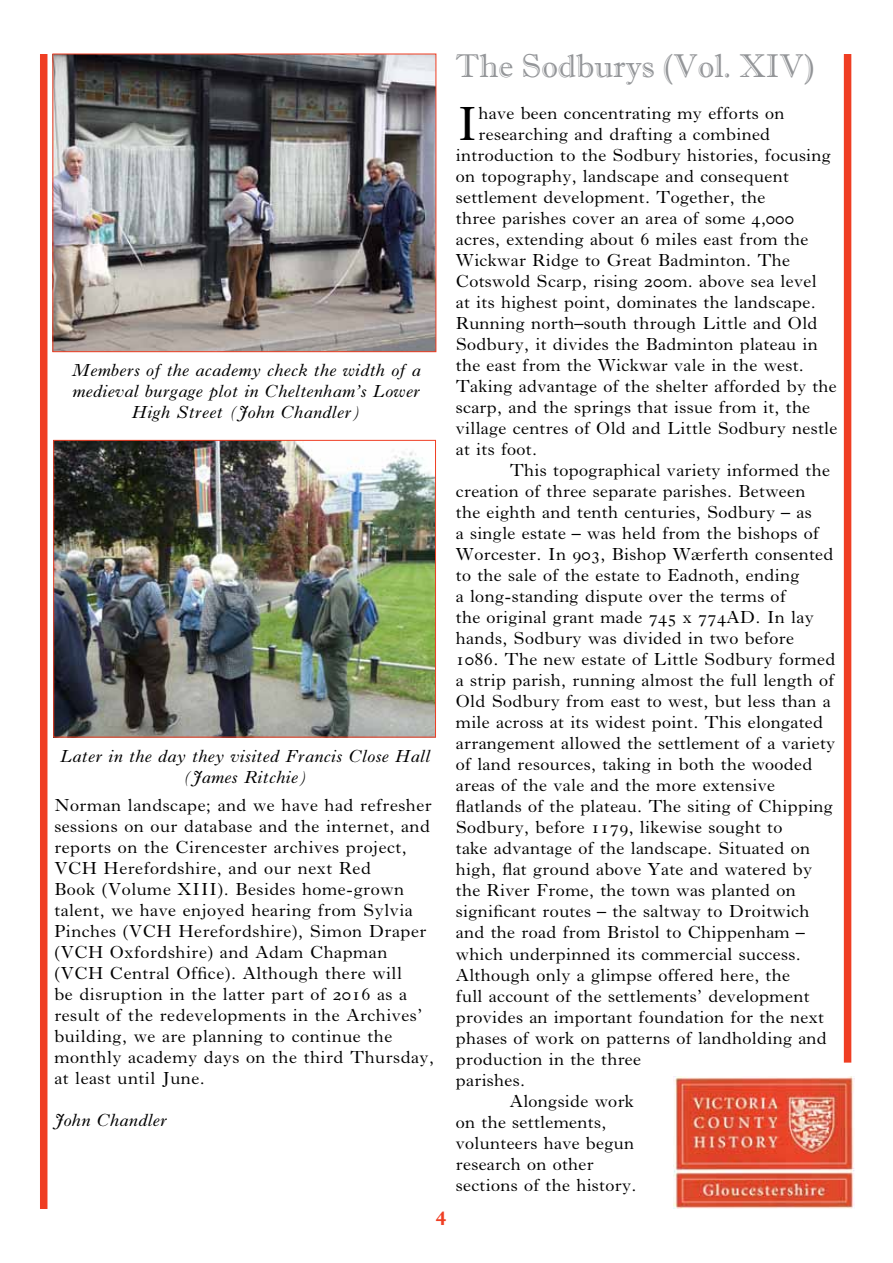
<style>
.page{position:relative;width:893px;height:1263px;background:#fff}
.page>*{position:absolute;margin:0;border:0;box-sizing:border-box;transform-origin:0 0}
.t1{font:49.5px "Imprint";color:#000}
.t2{font:33px "Imprint MT Shadow";color:#939598}
.t3{font:700 21px "Imprint";color:#ef3e23}
.t4{font:18px/21px "Imprint";color:#000}
.t5{font:italic 18px/21px "Imprint";color:#000;text-align:center}
</style>
<div class="page">
<img style="left:673px;top:1076px;width:181px;height:133px">
<div style="left:844px;top:54px;width:7px;height:1008px;background:#ef3e23"></div>
<div style="left:40px;top:54px;width:7px;height:1155px;background:#ef3e23"></div>
<img style="left:55px;top:56px;width:379px;height:294px">
<div style="left:53px;top:54px;width:383px;height:298px;border:1px solid #ef3e23"></div>
<img style="left:56px;top:442px;width:378px;height:293px">
<div style="left:54px;top:440px;width:382px;height:297px;border:1px solid #ef3e23"></div>
<p class="t5" style="left:72px;top:359px;width:351px">Members of the academy check the width of a medieval burgage plot in Cheltenham’s Lower<br>High Street (John Chandler)</p>
<p class="t5" style="left:60px;top:745px;width:372px">Later in the day they visited Francis Close Hall (James Ritchie)</p>
<p class="t4" style="left:54px;top:793px;width:382px">Norman landscape; and we have had refresher sessions on our database and the internet, and reports on the Cirencester archives project, VCH Herefordshire, and our next Red<br>Book (Volume XIII). Besides home-grown talent, we have enjoyed hearing from Sylvia Pinches (VCH Herefordshire), Simon Draper (VCH Oxfordshire) and Adam Chapman (VCH Central Office). Although there will<br>be disruption in the latter part of 2016 as a result of the redevelopments in the Archives’ building, we are planning to continue the monthly academy days on the third Thursday, at least until June.</p>
<p class="t5" style="left:54px;top:1109px;width:115px">John Chandler</p>
<p class="t3" style="left:436px;top:1202px;width:12px">4</p>
<h2 class="t2" style="left:455px;top:46px;width:360px">The Sodburys (Vol. XIV)</h2>
<h1 class="t1" style="left:455px;top:94px;width:24px">I</h1>
<p class="t4" style="left:478px;top:102px;width:308px">have been concentrating my efforts on</p>
<p class="t4" style="left:478px;top:123px;width:294px">researching and drafting a combined</p>
<p class="t4" style="left:455px;top:144px;width:377px">introduction to the Sodbury histories, focusing</p>
<p class="t4" style="left:455px;top:165px;width:335px">on topography, landscape and consequent</p>
<p class="t4" style="left:455px;top:186px;width:311px">settlement development. Together, the</p>
<p class="t4" style="left:455px;top:207px;width:340px">three parishes cover an area of some 4,000</p>
<p class="t4" style="left:455px;top:228px;width:354px">acres, extending about 6 miles east from the</p>
<p class="t4" style="left:455px;top:249px;width:336px">Wickwar Ridge to Great Badminton. The</p>
<p class="t4" style="left:455px;top:270px;width:363px">Cotswold Scarp, rising 200m. above sea level</p>
<p class="t4" style="left:455px;top:291px;width:362px">at its highest point, dominates the landscape.</p>
<p class="t4" style="left:455px;top:312px;width:364px">Running north–south through Little and Old</p>
<p class="t4" style="left:455px;top:333px;width:364px">Sodbury, it divides the Badminton plateau in</p>
<p class="t4" style="left:455px;top:354px;width:350px">the east from the Wickwar vale in the west.</p>
<p class="t4" style="left:455px;top:375px;width:383px">Taking advantage of the shelter afforded by the</p>
<p class="t4" style="left:455px;top:396px;width:356px">scarp, and the springs that issue from it, the</p>
<p class="t4" style="left:455px;top:417px;width:383px">village centres of Old and Little Sodbury nestle</p>
<p class="t4" style="left:455px;top:438px;width:83px">at its foot.</p>
<p class="t4" style="left:509px;top:459px;width:322px">This topographical variety informed the</p>
<p class="t4" style="left:455px;top:480px;width:351px">creation of three separate parishes. Between</p>
<p class="t4" style="left:455px;top:501px;width:358px">the eighth and tenth centuries, Sodbury – as</p>
<p class="t4" style="left:455px;top:522px;width:365px">a single estate – was held from the bishops of</p>
<p class="t4" style="left:455px;top:543px;width:379px">Worcester. In 903, Bishop Wærferth consented</p>
<p class="t4" style="left:455px;top:564px;width:345px">to the sale of the estate to Eadnoth, ending</p>
<p class="t4" style="left:455px;top:585px;width:332px">a long-standing dispute over the terms of</p>
<p class="t4" style="left:455px;top:606px;width:360px">the original grant made 745 x 774AD. In lay</p>
<p class="t4" style="left:455px;top:627px;width:340px">hands, Sodbury was divided in two before</p>
<p class="t4" style="left:455px;top:648px;width:381px">1086. The new estate of Little Sodbury formed</p>
<p class="t4" style="left:455px;top:669px;width:380px">a strip parish, running almost the full length of</p>
<p class="t4" style="left:455px;top:690px;width:377px">Old Sodbury from east to west, but less than a</p>
<p class="t4" style="left:455px;top:711px;width:369px">mile across at its widest point. This elongated</p>
<p class="t4" style="left:455px;top:732px;width:381px">arrangement allowed the settlement of a variety</p>
<p class="t4" style="left:455px;top:753px;width:358px">of land resources, taking in both the wooded</p>
<p class="t4" style="left:455px;top:774px;width:321px">areas of the vale and the more extensive</p>
<p class="t4" style="left:455px;top:795px;width:379px">flatlands of the plateau. The siting of Chipping</p>
<p class="t4" style="left:455px;top:816px;width:329px">Sodbury, before 1179, likewise sought to</p>
<p class="t4" style="left:455px;top:837px;width:356px">take advantage of the landscape. Situated on</p>
<p class="t4" style="left:455px;top:858px;width:358px">high, flat ground above Yate and watered by</p>
<p class="t4" style="left:455px;top:879px;width:342px">the River Frome, the town was planted on</p>
<p class="t4" style="left:455px;top:900px;width:355px">significant routes – the saltway to Droitwich</p>
<p class="t4" style="left:455px;top:921px;width:351px">and the road from Bristol to Chippenham –</p>
<p class="t4" style="left:455px;top:942px;width:347px">which underpinned its commercial success.</p>
<p class="t4" style="left:455px;top:963px;width:336px">Although only a glimpse offered here, the</p>
<p class="t4" style="left:455px;top:984px;width:356px">full account of the settlements’ development</p>
<p class="t4" style="left:455px;top:1005px;width:370px">provides an important foundation for the next</p>
<p class="t4" style="left:455px;top:1026px;width:373px">phases of work on patterns of landholding and</p>
<p class="t4" style="left:455px;top:1047px;width:187px">production in the three</p>
<p class="t4" style="left:455px;top:1068px;width:71px">parishes.</p>
<p class="t4" style="left:509px;top:1089px;width:126px">Alongside work</p>
<p class="t4" style="left:455px;top:1110px;width:152px">on the settlements,</p>
<p class="t4" style="left:455px;top:1131px;width:180px">volunteers have begun</p>
<p class="t4" style="left:455px;top:1152px;width:140px">research on other</p>
<p class="t4" style="left:455px;top:1173px;width:182px">sections of the history.</p>
</div>
